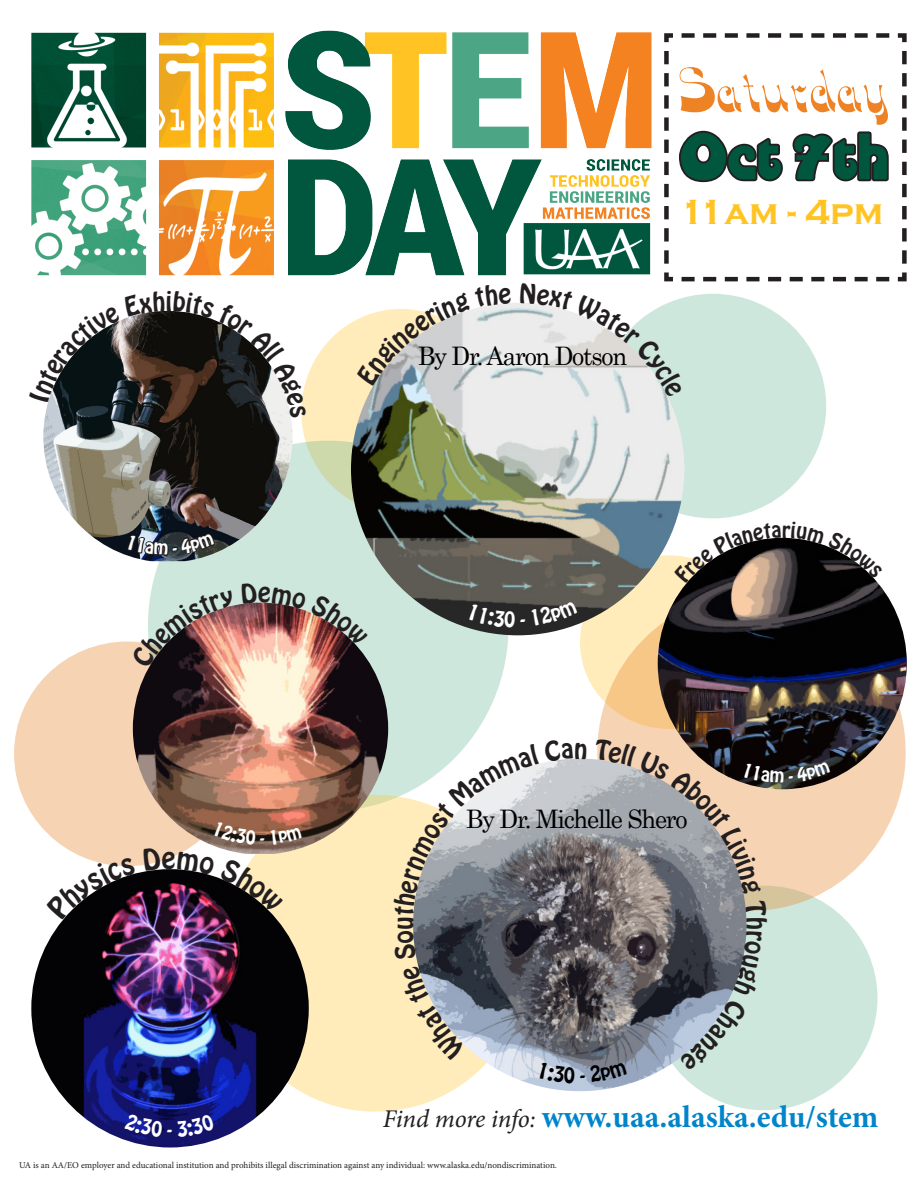
<style>
.page{position:relative;width:918px;height:1188px;background:#fff}
.page>*{position:absolute;margin:0;border:0;box-sizing:border-box;transform-origin:0 0}
.t1{font:63px "Alfredo";color:#ee8325;scale:.93 1}
.t2{font:57px "Enliven";color:#00573d;scale:.94 1}
.t3{font:700 36px "Copperplate Gothic";color:#ffc423}
.t4{font:700 31.5px "Minion Pro";color:#0085cb}
.t5{font:25.5px "Century";letter-spacing:-.05em;color:#000;scale:.95 1}
.t6{font:9px "Minion Pro";color:#231f20}
.s1{font-weight:400;font-style:italic;font-size:25.5px;color:#231f20}
</style>
<div class="page">
<div style="left:580px;top:555px;width:179px;height:174px;background:#ffecba;border-radius:50%"></div>
<div style="left:651px;top:886px;width:226px;height:224px;background:#cde7dd;border-radius:50%"></div>
<div style="left:14px;top:642px;width:227px;height:224px;background:#f6d3b3;border-radius:50%"></div>
<div style="left:301px;top:309px;width:200px;height:206px;background:#ffecba;border-radius:50%"></div>
<svg style="left:148px;top:441px;width:361px;height:370px;background:#cce5d9"></svg>
<div style="left:221px;top:795px;width:309px;height:317px;background:#ffecba;border-radius:50%"></div>
<svg style="left:597px;top:594px;width:309px;height:317px;background:#f6cea3"></svg>
<div style="left:599px;top:294px;width:227px;height:224px;background:#cde7dd;border-radius:50%"></div>
<img style="left:31px;top:30px;width:621px;height:246px">
<img style="left:658px;top:538px;width:249px;height:251px">
<img style="left:43px;top:418px;width:249px;height:143px">
<img style="left:133px;top:603px;width:255px;height:245px">
<img style="left:31px;top:872px;width:278px;height:275px">
<svg style="left:664px;top:33px;width:243px;height:249px"></svg>
<img style="left:351px;top:303px;width:333px;height:332px;border-radius:166px">
<svg style="left:674px;top:522px;width:209px;height:62px"></svg>
<svg style="left:44px;top:310px;width:263px;height:108px"></svg>
<img style="left:241px;top:582px;width:127px;height:64px">
<svg style="left:46px;top:857px;width:90px;height:64px"></svg>
<svg style="left:143px;top:822px;width:159px;height:91px"></svg>
<svg style="left:124px;top:1114px;width:91px;height:23px;background:#111573"></svg>
<svg style="left:356px;top:303px;width:155px;height:83px"></svg>
<svg style="left:520px;top:277px;width:374px;height:121px"></svg>
<svg style="left:468px;top:604px;width:57px;height:24px"></svg>
<svg style="left:531px;top:600px;width:47px;height:26px"></svg>
<svg style="left:394px;top:739px;width:437px;height:344px"></svg>
<svg style="left:127px;top:533px;width:108px;height:136px"></svg>
<p class="t5" style="left:418px;top:334px;width:222px">By Dr. Aaron Dotson</p>
<p class="t1" style="left:678px;top:52px;width:228px">Saturday</p>
<p class="t2" style="left:679px;top:113px;width:225px">Oct 7th</p>
<p class="t3" style="left:679px;top:192px;width:206px">11am - 4pm</p>
<p class="t5" style="left:466px;top:798px;width:235px">By Dr. Michelle Shero</p>
<p class="t4" style="left:383px;top:1094px;width:497px"><span class="s1">Find more info:</span> www.uaa.alaska.edu/stem</p>
<p class="t6" style="left:19px;top:1159px;width:539px">UA is an AA/EO employer and educational institution and prohibits illegal discrimination against any individual: www.alaska.edu/nondiscrimination.</p>
</div>
